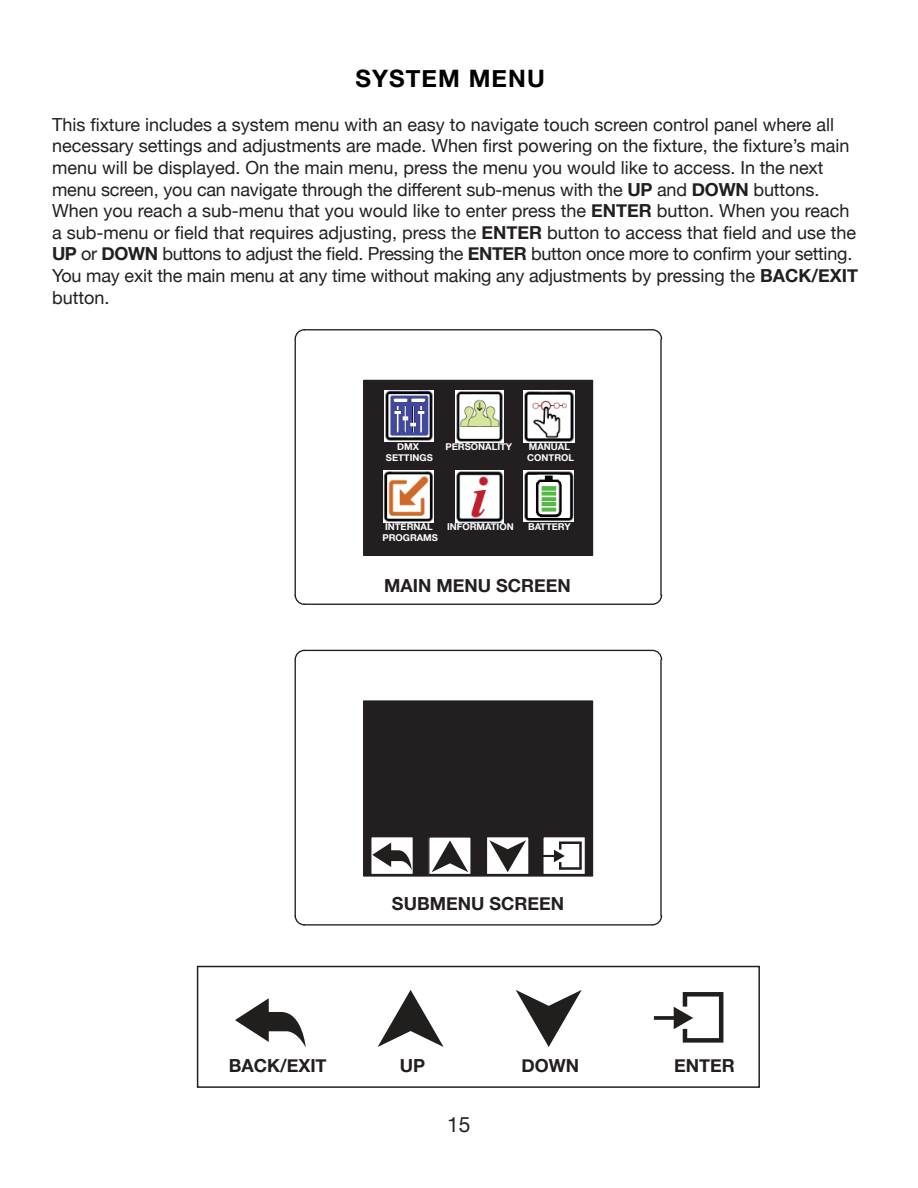
<style>
.page{position:relative;width:918px;height:1188px;background:#fff}
.page>*{position:absolute;margin:0;border:0;box-sizing:border-box;transform-origin:0 0}
.t1{font:700 24px "Helvetica Neue";letter-spacing:.045em;color:#000}
.t2{font:21px "Helvetica Neue";color:#231f20}
.t3{font:18px/21.6px "Helvetica Neue";color:#231f20}
.t4{font:700 18px "Helvetica Neue";color:#231f20}
.t5{font:700 9.45px/11.4px "Helvetica Neue";color:#fff;text-align:center}
.s1{font-weight:700}
</style>
<div class="page">
<hr style="left:295px;top:660px;width:1px;height:256px;background:#231f20">
<hr style="left:304px;top:924px;width:348px;height:2px;background:#231f20">
<hr style="left:304px;top:650px;width:348px;height:1px;background:#231f20">
<hr style="left:660px;top:660px;width:2px;height:256px;background:#231f20">
<svg style="left:294px;top:914px;width:12px;height:12px"></svg>
<svg style="left:294px;top:649px;width:12px;height:12px"></svg>
<svg style="left:651px;top:914px;width:12px;height:12px"></svg>
<svg style="left:651px;top:649px;width:12px;height:12px"></svg>
<div style="left:364px;top:701px;width:229px;height:175px;background:#231f20"></div>
<div style="left:363px;top:700px;width:230px;height:177px;border:1px solid #231f20"></div>
<div style="left:486px;top:837px;width:43px;height:38px;background:#fff"></div>
<div style="left:486px;top:836px;width:44px;height:39px;border:1px solid #231f20"></div>
<svg style="left:489px;top:840px;width:37px;height:32px"></svg>
<div style="left:429px;top:837px;width:42px;height:38px;background:#fff"></div>
<div style="left:428px;top:836px;width:44px;height:39px;border:1px solid #231f20"></div>
<svg style="left:432px;top:840px;width:36px;height:32px"></svg>
<div style="left:371px;top:837px;width:42px;height:38px;background:#fff"></div>
<div style="left:370px;top:836px;width:44px;height:39px;border:1px solid #231f20"></div>
<svg style="left:372px;top:843px;width:40px;height:27px"></svg>
<div style="left:543px;top:837px;width:42px;height:38px;background:#fff"></div>
<div style="left:542px;top:836px;width:44px;height:39px;border:1px solid #231f20"></div>
<svg style="left:543px;top:841px;width:39px;height:29px"></svg>
<hr style="left:295px;top:339px;width:1px;height:256px;background:#231f20">
<hr style="left:304px;top:604px;width:348px;height:1px;background:#231f20">
<hr style="left:304px;top:329px;width:348px;height:1px;background:#231f20">
<hr style="left:660px;top:339px;width:2px;height:256px;background:#231f20">
<svg style="left:294px;top:594px;width:12px;height:11px"></svg>
<svg style="left:294px;top:329px;width:12px;height:11px"></svg>
<svg style="left:651px;top:594px;width:12px;height:11px"></svg>
<svg style="left:651px;top:329px;width:12px;height:11px"></svg>
<div style="left:364px;top:380px;width:229px;height:175px;background:#231f20"></div>
<div style="left:363px;top:380px;width:230px;height:176px;border:1px solid #231f20"></div>
<img style="left:385px;top:391px;width:49px;height:51px">
<img style="left:455px;top:390px;width:49px;height:52px">
<img style="left:524px;top:390px;width:50px;height:52px">
<img style="left:455px;top:470px;width:49px;height:52px">
<img style="left:524px;top:470px;width:49px;height:52px">
<img style="left:383px;top:470px;width:51px;height:52px">
<svg style="left:516px;top:990px;width:66px;height:57px"></svg>
<svg style="left:378px;top:990px;width:66px;height:57px"></svg>
<svg style="left:235px;top:998px;width:71px;height:50px"></svg>
<svg style="left:654px;top:992px;width:69px;height:51px"></svg>
<div style="left:197px;top:966px;width:563px;height:122px;border:2px solid #231f20"></div>
<h1 class="t1" style="left:356px;top:59px;width:191px">SYSTEM MENU</h1>
<p class="t3" style="left:52px;top:115px;width:808px">This fixture includes a system menu with an easy to navigate touch screen control panel where all necessary settings and adjustments are made. When first powering on the fixture, the fixture’s main menu will be displayed. On the main menu, press the menu you would like to access. In the next menu screen, you can navigate through the different sub-menus with the <span class="s1">UP</span> and <span class="s1">DOWN</span> buttons.<br>When you reach a sub-menu that you would like to enter press the <span class="s1">ENTER</span> button. When you reach a sub-menu or field that requires adjusting, press the <span class="s1">ENTER</span> button to access that field and use the <span class="s1">UP</span> or <span class="s1">DOWN</span> buttons to adjust the field. Pressing the <span class="s1">ENTER</span> button once more to confirm your setting.<br>You may exit the main menu at any time without making any adjustments by pressing the <span class="s1">BACK/EXIT </span>button.</p>
<p class="t5" style="left:386px;top:441px;width:48px">DMX<br>SETTINGS</p>
<p class="t5" style="left:446px;top:441px;width:68px">PERSONALITY</p>
<p class="t5" style="left:527px;top:441px;width:48px;text-align:left">MANUAL<br>CONTROL</p>
<p class="t5" style="left:385px;top:521px;width:49px">INTERNAL</p>
<p class="t5" style="left:447px;top:521px;width:68px">INFORMATION</p>
<p class="t5" style="left:528px;top:521px;width:44px">BATTERY</p>
<p class="t5" style="left:382px;top:533px;width:57px">PROGRAMS</p>
<p class="t4" style="left:384px;top:571px;width:188px">MAIN MENU SCREEN</p>
<p class="t4" style="left:392px;top:889px;width:174px">SUBMENU SCREEN</p>
<p class="t4" style="left:229px;top:1052px;width:99px">BACK/EXIT</p>
<p class="t4" style="left:400px;top:1052px;width:27px">UP</p>
<p class="t4" style="left:521px;top:1052px;width:59px">DOWN</p>
<p class="t4" style="left:674px;top:1052px;width:62px">ENTER</p>
<p class="t2" style="left:447px;top:1110px;width:25px">15</p>
</div>
